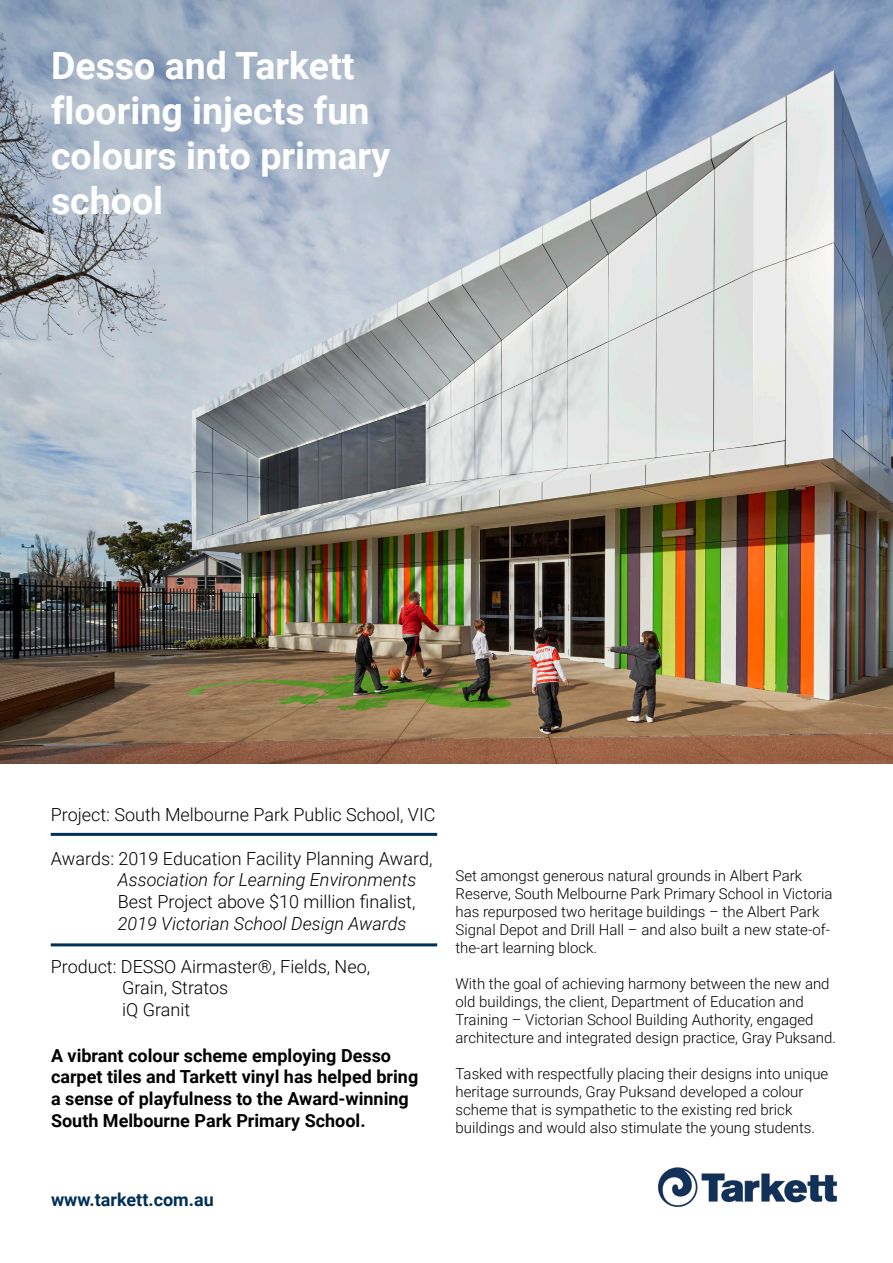
<style>
.page{position:relative;width:893px;height:1263px;background:#fff}
.page>*{position:absolute;margin:0;border:0;box-sizing:border-box;transform-origin:0 0}
.t1{font:700 37.5px/45px "Roboto";color:#fff}
.t2{font:300 18px "Roboto";color:#000}
.t3{font:700 18px/21.6px "Roboto";color:#000}
.t4{font:italic 300 18px "Roboto";color:#000}
.t5{font:700 18px "Roboto";color:#003056}
.t6{font:300 15px/18px "Roboto";color:#000}
</style>
<div class="page">
<img style="left:0;top:0;width:893px;height:763px">
<hr style="left:51px;top:943px;width:386px;height:3px;background:#003056">
<img style="left:658px;top:1167px;width:180px;height:41px">
<hr style="left:51px;top:833px;width:386px;height:3px;background:#003056">
<p class="t1" style="left:51px;top:42px;width:341px">Desso and Tarkett flooring injects fun colours into primary school</p>
<p class="t2" style="left:51px;top:802px;width:386px">Project: South Melbourne Park Public School, VIC</p>
<p class="t2" style="left:51px;top:846px;width:383px">Awards: 2019 Education Facility Planning Award,</p>
<p class="t4" style="left:118px;top:867px;width:300px">Association for Learning Environments</p>
<p class="t2" style="left:118px;top:889px;width:299px">Best Project above $10 million finalist,</p>
<p class="t4" style="left:118px;top:910px;width:290px">2019 Victorian School Design Awards</p>
<p class="t2" style="left:51px;top:954px;width:321px">Product: DESSO Airmaster®, Fields, Neo,</p>
<p class="t2" style="left:122px;top:975px;width:107px">Grain, Stratos</p>
<p class="t2" style="left:122px;top:997px;width:69px">iQ Granit</p>
<p class="t3" style="left:51px;top:1044px;width:369px">A vibrant colour scheme employing Desso carpet tiles and Tarkett vinyl has helped bring a sense of playfulness to the Award-winning South Melbourne Park Primary School.</p>
<p class="t6" style="left:455px;top:866px;width:379px">Set amongst generous natural grounds in Albert Park Reserve, South Melbourne Park Primary School in Victoria has repurposed two heritage buildings – the Albert Park Signal Depot and Drill Hall – and also built a new state-of&shy;the-art learning block.</p>
<p class="t6" style="left:455px;top:974px;width:382px">With the goal of achieving harmony between the new and old buildings, the client, Department of Education and Training – Victorian School Building Authority, engaged architecture and integrated design practice, Gray Puksand.</p>
<p class="t6" style="left:455px;top:1064px;width:374px">Tasked with respectfully placing their designs into unique heritage surrounds, Gray Puksand developed a colour scheme that is sympathetic to the existing red brick buildings and would also stimulate the young students.</p>
<p class="t5" style="left:51px;top:1187px;width:164px">www.tarkett.com.au</p>
</div>
